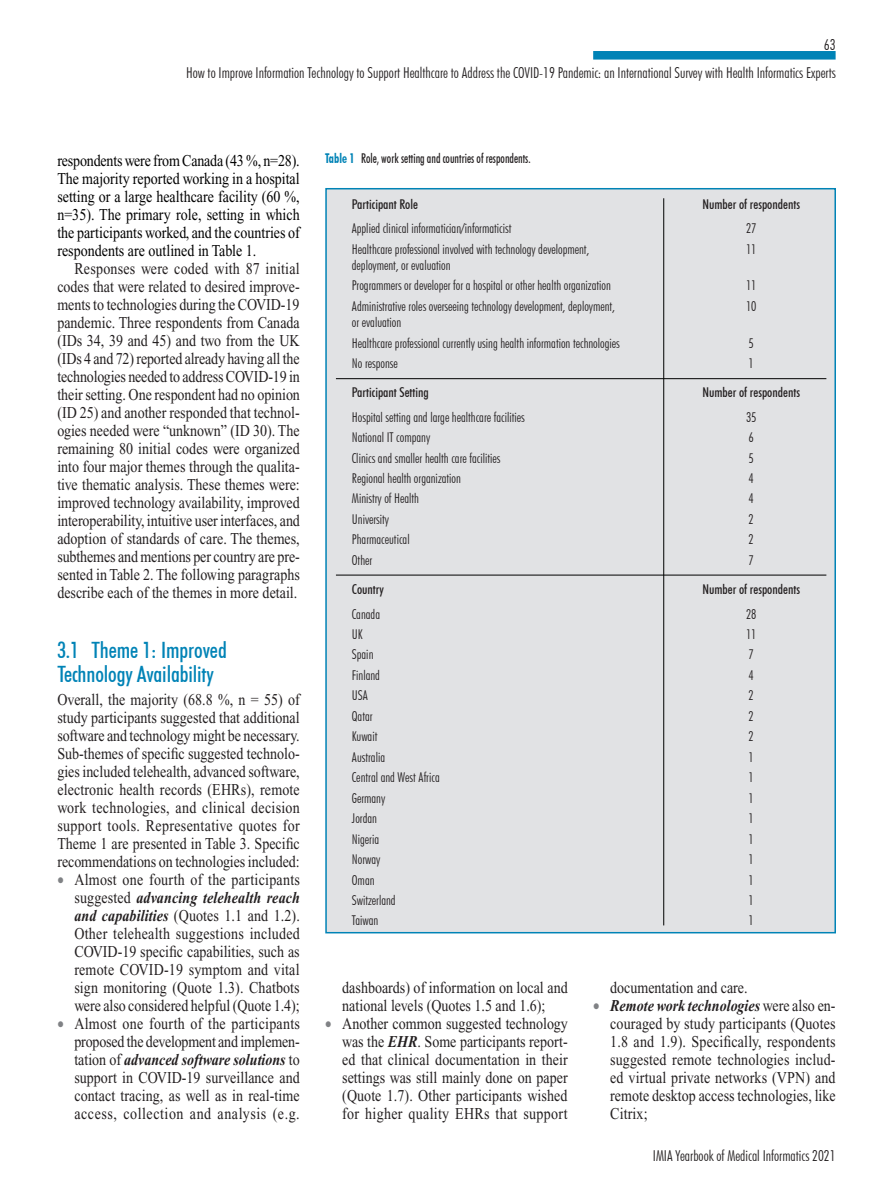
<style>
.page{position:relative;width:893px;height:1191px;background:#fff}
.page>*{position:absolute;margin:0;border:0;box-sizing:border-box;transform-origin:0 0}
.Headline_3{font:500 condensed 22.5px/24px "Futura BT";letter-spacing:-.005em;color:#0083b6}
.Grundtext_Aufzählung{font:16.5px/18px "Times New Roman";letter-spacing:.005em;color:#231f20;text-align:justify;scale:.85 1}
.Grundtext_mit_Einzug{font:16.5px/18px "Times New Roman";color:#231f20;text-align:justify;scale:.85 1}
.Grundtext_ohne_Einzu{font:16.5px/18px "Times New Roman";letter-spacing:-.005em;color:#231f20;text-align:justify;scale:.85 1}
.Grundtext_ohne_Einzu-2{font:16.5px/18px "Times New Roman";color:#000;text-align:justify;scale:.85 1}
.t1{font:300 condensed 15px/28px "Futura BT";color:#231f20;text-align:right}
.Table_Text{font:300 condensed 13.5px/16.2px "Futura BT";color:#231f20}
.Table_Kopf{font:500 condensed 13.5px "Futura BT";color:#231f20}
.Legende_1{font:500 condensed 13.5px "Futura BT";color:#231f20;scale:.85 1}
.s1{color:#808285}
.s2{font-weight:700;font-style:italic}
.s3{font-weight:700;color:#0083b6}
</style>
<div class="page">
<div style="left:593px;top:51px;width:243px;height:9px;background:#0083b6"></div>
<div style="left:325px;top:188px;width:511px;height:745px;background:#e1e2e4;border:2px solid #0083b6"></div>
<hr style="left:663px;top:198px;width:1px;height:727px;background:#000">
<hr style="left:336px;top:575px;width:490px;height:1px;background:#000">
<hr style="left:336px;top:378px;width:490px;height:1px;background:#000">
<p class="t1" style="left:186px;top:30px;width:651px">63<br>How to Improve Information Technology to Support Healthcare to Address the COVID-19 Pandemic: an International Survey with Health Informatics Experts</p>
<p class="Grundtext_ohne_Einzu-2" style="left:57px;top:152px;width:287px">respondents were from Canada (43 %, n=28).<br>The majority reported working in a hospital setting or a large healthcare facility (60 %, n=35). The primary role, setting in which the participants worked, and the countries of respondents are outlined in Table 1.</p>
<p class="Grundtext_mit_Einzug" style="left:57px;top:260px;width:287px;text-indent:17px">Responses were coded with 87 initial codes that were related to desired improve&shy;ments to technologies during the COVID-19 pandemic. Three respondents from Canada (IDs 34, 39 and 45) and two from the UK (IDs 4 and 72) reported already having all the technologies needed to address COVID-19 in their setting. One respondent had no opinion (ID 25) and another responded that technol&shy;ogies needed were “unknown” (ID 30). The remaining 80 initial codes were organized into four major themes through the qualita&shy;tive thematic analysis. These themes were: improved technology availability, improved interoperability, intuitive user interfaces, and adoption of standards of care. The themes, subthemes and mentions per country are pre&shy;sented in Table 2. The following paragraphs describe each of the themes in more detail.</p>
<p class="Headline_3" style="left:57px;top:638px;width:171px">3.1 Theme 1: Improved<br>Technology Availability</p>
<p class="Grundtext_ohne_Einzu" style="left:57px;top:690px;width:287px">Overall, the majority (68.8 %, n = 55) of study participants suggested that additional software and technology might be necessary.<br>Sub-themes of specific suggested technolo&shy;gies included telehealth, advanced software, electronic health records (EHRs), remote work technologies, and clinical decision support tools. Representative quotes for Theme 1 are presented in Table 3. Specific recommendations on technologies included:</p>
<p class="Grundtext_Aufzählung" style="left:74px;top:870px;width:267px;text-indent:-17px"><span class="s1">•</span> Almost one fourth of the participants suggested <span class="s2">advancing telehealth reach and capabilities</span> (Quotes 1.1 and 1.2).<br>Other telehealth suggestions included COVID-19 specific capabilities, such as remote COVID-19 symptom and vital sign monitoring (Quote 1.3). Chatbots were also considered helpful (Quote 1.4);</p>
<p class="Grundtext_Aufzählung" style="left:74px;top:1014px;width:267px;text-indent:-17px"><span class="s1">•</span> Almost one fourth of the participants proposed the development and implemen&shy;tation of <span class="s2">advanced software solutions</span> to support in COVID-19 surveillance and contact tracing, as well as in real-time access, collection and analysis (e.g.</p>
<p class="Legende_1" style="left:325px;top:150px;width:243px"><span class="s3">Table 1</span> Role, work setting and countries of respondents.</p>
<p class="Table_Kopf" style="left:352px;top:195px;width:68px">Participant Role</p>
<p class="Table_Text" style="left:352px;top:220px;width:161px">Applied clinical informatician/informaticist</p>
<p class="Table_Text" style="left:352px;top:241px;width:239px">Healthcare professional involved with technology development, deployment, or evaluation</p>
<p class="Table_Text" style="left:352px;top:277px;width:260px">Programmers or developer for a hospital or other health organization</p>
<p class="Table_Text" style="left:352px;top:298px;width:265px">Administrative roles overseeing technology development, deployment, or evaluation</p>
<p class="Table_Text" style="left:352px;top:334px;width:269px">Healthcare professional currently using health information technologies</p>
<p class="Table_Text" style="left:352px;top:355px;width:47px">No response</p>
<p class="Table_Kopf" style="left:352px;top:384px;width:79px">Participant Setting</p>
<p class="Table_Text" style="left:352px;top:408px;width:174px">Hospital setting and large healthcare facilities</p>
<p class="Table_Text" style="left:352px;top:429px;width:80px">National IT company</p>
<p class="Table_Text" style="left:352px;top:449px;width:150px">Clinics and smaller health care facilities</p>
<p class="Table_Text" style="left:352px;top:470px;width:111px">Regional health organization</p>
<p class="Table_Text" style="left:352px;top:490px;width:69px">Ministry of Health</p>
<p class="Table_Text" style="left:352px;top:511px;width:39px">University</p>
<p class="Table_Text" style="left:352px;top:531px;width:59px">Pharmaceutical</p>
<p class="Table_Text" style="left:352px;top:552px;width:22px">Other</p>
<p class="Table_Kopf" style="left:352px;top:581px;width:34px">Country</p>
<p class="Table_Text" style="left:352px;top:605px;width:30px">Canada</p>
<p class="Table_Text" style="left:352px;top:626px;width:12px">UK</p>
<p class="Table_Text" style="left:352px;top:646px;width:23px">Spain</p>
<p class="Table_Text" style="left:352px;top:667px;width:30px">Finland</p>
<p class="Table_Text" style="left:352px;top:687px;width:17px">USA</p>
<p class="Table_Text" style="left:352px;top:708px;width:22px">Qatar</p>
<p class="Table_Text" style="left:352px;top:728px;width:27px">Kuwait</p>
<p class="Table_Text" style="left:352px;top:748px;width:35px">Australia</p>
<p class="Table_Text" style="left:352px;top:769px;width:89px">Central and West Africa</p>
<p class="Table_Text" style="left:352px;top:789px;width:35px">Germany</p>
<p class="Table_Text" style="left:352px;top:810px;width:27px">Jordan</p>
<p class="Table_Text" style="left:352px;top:830px;width:29px">Nigeria</p>
<p class="Table_Text" style="left:352px;top:851px;width:30px">Norway</p>
<p class="Table_Text" style="left:352px;top:871px;width:24px">Oman</p>
<p class="Table_Text" style="left:352px;top:892px;width:45px">Switzerland</p>
<p class="Table_Text" style="left:352px;top:912px;width:28px">Taiwan</p>
<p class="Table_Kopf" style="left:702px;top:195px;width:99px">Number of respondents</p>
<p class="Table_Text" style="left:746px;top:220px;width:12px">27</p>
<p class="Table_Text" style="left:746px;top:241px;width:12px">11</p>
<p class="Table_Text" style="left:746px;top:277px;width:12px">11</p>
<p class="Table_Text" style="left:746px;top:298px;width:12px">10</p>
<p class="Table_Text" style="left:749px;top:334px;width:7px">5</p>
<p class="Table_Text" style="left:749px;top:355px;width:7px">1</p>
<p class="Table_Kopf" style="left:702px;top:384px;width:99px">Number of respondents</p>
<p class="Table_Text" style="left:746px;top:408px;width:12px">35</p>
<p class="Table_Text" style="left:749px;top:429px;width:7px">6</p>
<p class="Table_Text" style="left:749px;top:449px;width:7px">5</p>
<p class="Table_Text" style="left:749px;top:470px;width:7px">4</p>
<p class="Table_Text" style="left:749px;top:490px;width:7px">4</p>
<p class="Table_Text" style="left:749px;top:511px;width:7px">2</p>
<p class="Table_Text" style="left:749px;top:531px;width:7px">2</p>
<p class="Table_Text" style="left:749px;top:552px;width:7px">7</p>
<p class="Table_Kopf" style="left:702px;top:581px;width:99px">Number of respondents</p>
<p class="Table_Text" style="left:746px;top:605px;width:12px">28</p>
<p class="Table_Text" style="left:746px;top:626px;width:12px">11</p>
<p class="Table_Text" style="left:749px;top:646px;width:7px">7</p>
<p class="Table_Text" style="left:749px;top:667px;width:7px">4</p>
<p class="Table_Text" style="left:749px;top:687px;width:7px">2</p>
<p class="Table_Text" style="left:749px;top:708px;width:7px">2</p>
<p class="Table_Text" style="left:749px;top:728px;width:7px">2</p>
<p class="Table_Text" style="left:749px;top:748px;width:7px">1</p>
<p class="Table_Text" style="left:749px;top:769px;width:7px">1</p>
<p class="Table_Text" style="left:749px;top:789px;width:7px">1</p>
<p class="Table_Text" style="left:749px;top:810px;width:7px">1</p>
<p class="Table_Text" style="left:749px;top:830px;width:7px">1</p>
<p class="Table_Text" style="left:749px;top:851px;width:7px">1</p>
<p class="Table_Text" style="left:749px;top:871px;width:7px">1</p>
<p class="Table_Text" style="left:749px;top:892px;width:7px">1</p>
<p class="Table_Text" style="left:749px;top:912px;width:7px">1</p>
<p class="Grundtext_Aufzählung" style="left:342px;top:978px;width:267px">dashboards) of information on local and national levels (Quotes 1.5 and 1.6);</p>
<p class="Grundtext_Aufzählung" style="left:342px;top:1014px;width:267px;text-indent:-17px"><span class="s1">•</span> Another common suggested technology was the <span class="s2">EHR</span>. Some participants report&shy;ed that clinical documentation in their settings was still mainly done on paper (Quote 1.7). Other participants wished for higher quality EHRs that support</p>
<p class="Grundtext_Aufzählung" style="left:610px;top:978px;width:163px">documentation and care.</p>
<p class="Grundtext_Aufzählung" style="left:610px;top:996px;width:267px;text-indent:-17px"><span class="s1">•</span> <span class="s2">Remote work technologies</span> were also en&shy;couraged by study participants (Quotes 1.8 and 1.9). Specifically, respondents suggested remote technologies includ&shy;ed virtual private networks (VPN) and remote desktop access technologies, like Citrix;</p>
<p class="t1" style="left:653px;top:1141px;width:184px">IMIA Yearbook of Medical Informatics 2021</p>
</div>
